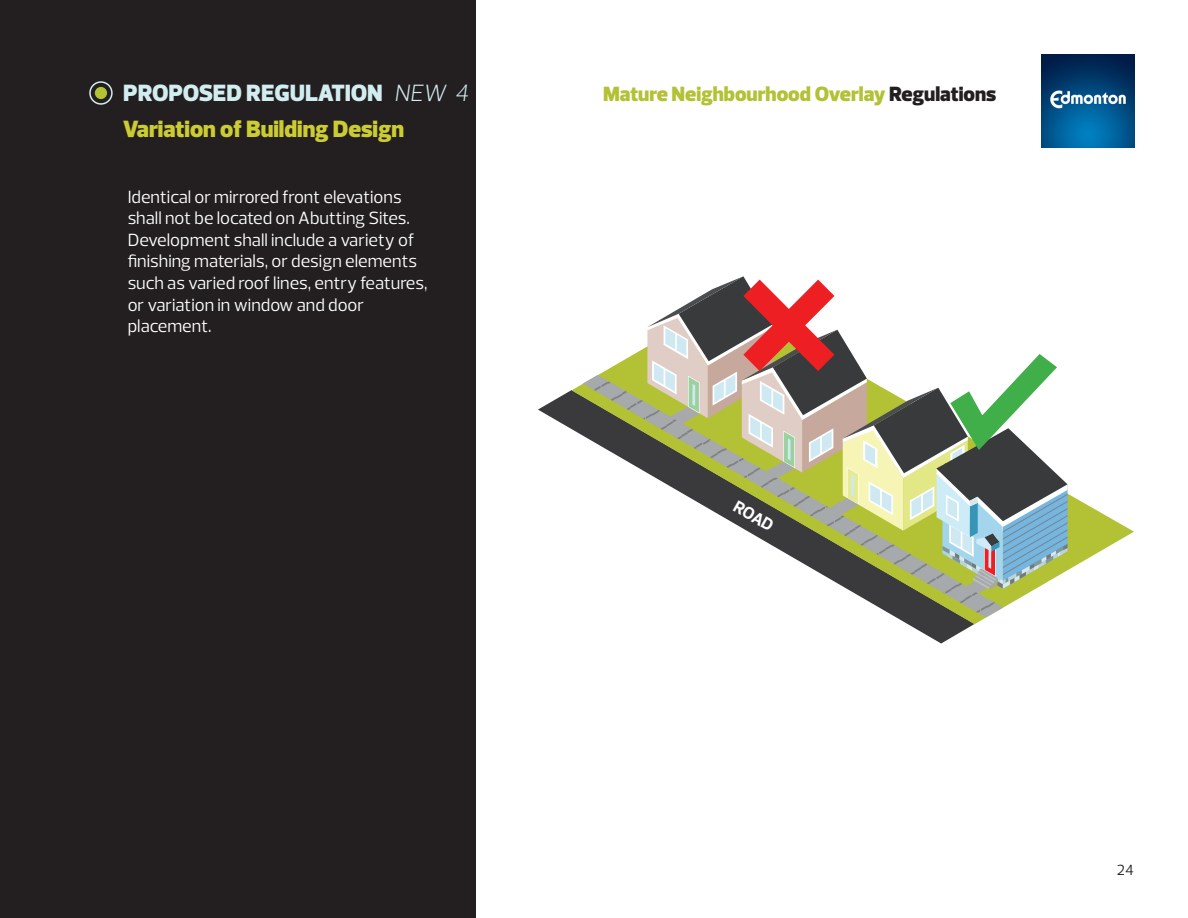
<style>
.page{position:relative;width:1188px;height:918px;background:#fff}
.page>*{position:absolute;margin:0;border:0;box-sizing:border-box;transform-origin:0 0}
.t1{font:900 24px "Prelo";color:#cbcc32}
.t2{font:900 24px "Prelo";color:#d2edf0}
.t3{font:italic 300 24px "Prelo";color:#d2edf0}
.t4{font:900 21px "Prelo";color:#b3c135}
.t5{font:18px/21.6px "Prelo";color:#fff}
.t6{font:700 17.1px "Prelo";color:#fff}
.t7{font:15px "Prelo";color:#231f20}
.s1{color:#231f20}
</style>
<div class="page">
<div style="left:0;top:0;width:475px;height:918px;background:#231f20"></div>
<img style="left:1041px;top:54px;width:94px;height:94px">
<div style="left:89px;top:81px;width:24px;height:24px;border:2px solid #d2edf0;border-radius:50%"></div>
<div style="left:95px;top:87px;width:12px;height:12px;background:#b3c135;border-radius:50%"></div>
<svg style="left:538px;top:390px;width:437px;height:254px"></svg>
<svg style="left:572px;top:346px;width:562px;height:278px"></svg>
<svg style="left:583px;top:381px;width:420px;height:236px"></svg>
<svg style="left:647px;top:276px;width:421px;height:317px"></svg>
<h1 class="t2" style="left:123px;top:78px;width:261px">PROPOSED REGULATION</h1>
<p class="t3" style="left:394px;top:78px;width:76px">NEW 4</p>
<p class="t1" style="left:123px;top:114px;width:282px">Variation of Building Design</p>
<p class="t5" style="left:128px;top:186px;width:301px">Identical or mirrored front elevations shall not be located on Abutting Sites.<br>Development shall include a variety of finishing materials, or design elements such as varied roof lines, entry features, or variation in window and door placement.</p>
<p class="t4" style="left:603px;top:81px;width:395px">Mature Neighbourhood Overlay <span class="s1">Regulations</span></p>
<p class="t6" style="left:740px;top:496px;width:45px;rotate:30deg">ROAD</p>
<p class="t7" style="left:1117px;top:861px;width:19px">24</p>
</div>
